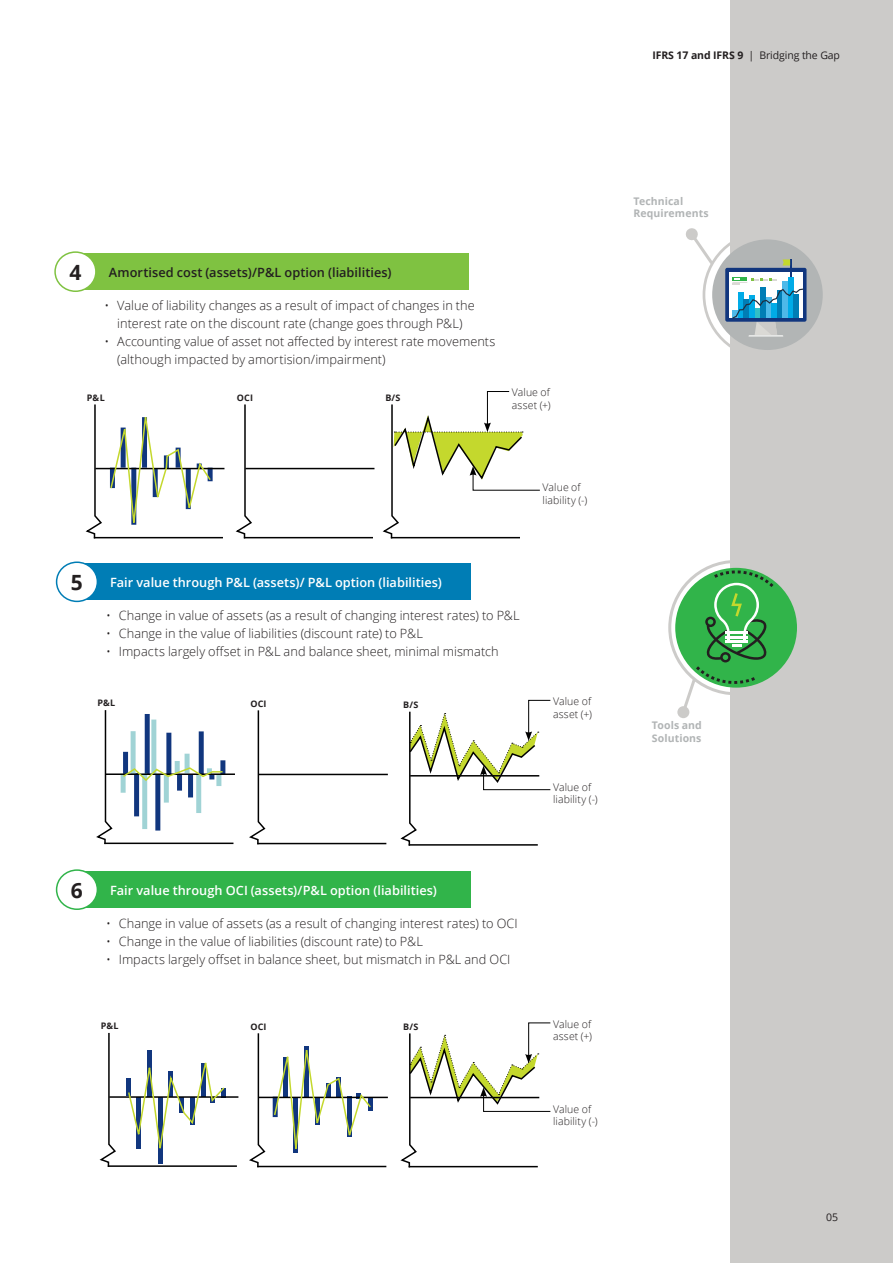
<style>
.page{position:relative;width:893px;height:1263px;background:#fff}
.page>*{position:absolute;margin:0;border:0;box-sizing:border-box;transform-origin:0 0}
.t1{font:700 21px "Open Sans";color:#231f20}
.t2{font:300 12.75px/18px "Open Sans";color:#231f20;text-align:center}
.t3{font:600 12.75px "Open Sans";color:#fff}
.t4{font:600 12.75px "Open Sans";letter-spacing:.005em;color:#231f20}
.t5{font:300 10.5px/12.6px "Open Sans";letter-spacing:.01em;color:#231f20}
.t6{font:700 10.5px/12.6px "Open Sans";letter-spacing:.01em;color:#b1b4b5}
.t7{font:10.5px "Open Sans";letter-spacing:-.01em;color:#231f20}
.t8{font:700 9px "Open Sans";letter-spacing:.02em;color:#231f20}
.s1{font-weight:700}
</style>
<div class="page">
<div style="left:730px;top:0;width:163px;height:1263px;background:#cccbc9"></div>
<div style="left:126px;top:1078px;width:5px;height:18px;background:#11367e"></div>
<div style="left:147px;top:1050px;width:5px;height:46px;background:#11367e"></div>
<div style="left:158px;top:1097px;width:5px;height:66px;background:#11367e"></div>
<div style="left:368px;top:1097px;width:5px;height:14px;background:#11367e"></div>
<div style="left:76px;top:254px;width:393px;height:36px;background:#7fc241"></div>
<div style="left:55px;top:252px;width:41px;height:39px;background:#fff;border-radius:50%"></div>
<div style="left:54px;top:251px;width:43px;height:41px;border:2px solid #7fc241;border-radius:50%"></div>
<div style="left:78px;top:564px;width:392px;height:36px;background:#007db5"></div>
<div style="left:57px;top:562px;width:40px;height:39px;background:#fff;border-radius:50%"></div>
<div style="left:56px;top:561px;width:42px;height:41px;border:2px solid #007db5;border-radius:50%"></div>
<div style="left:78px;top:871px;width:392px;height:37px;background:#31b44a"></div>
<div style="left:57px;top:870px;width:40px;height:39px;background:#fff;border-radius:50%"></div>
<div style="left:56px;top:869px;width:42px;height:41px;border:2px solid #31b44a;border-radius:50%"></div>
<svg style="left:235px;top:404px;width:18px;height:135px"></svg>
<hr style="left:245px;top:468px;width:129px;height:1px;background:#010101">
<hr style="left:244px;top:537px;width:129px;height:1px;background:#010101">
<svg style="left:85px;top:404px;width:18px;height:135px"></svg>
<hr style="left:95px;top:468px;width:129px;height:1px;background:#010101">
<hr style="left:94px;top:537px;width:129px;height:1px;background:#010101">
<svg style="left:249px;top:710px;width:18px;height:135px"></svg>
<hr style="left:259px;top:774px;width:129px;height:1px;background:#010101">
<hr style="left:257px;top:843px;width:129px;height:1px;background:#010101">
<svg style="left:249px;top:1033px;width:18px;height:135px"></svg>
<hr style="left:259px;top:1097px;width:129px;height:1px;background:#010101">
<hr style="left:257px;top:1166px;width:129px;height:1px;background:#010101">
<svg style="left:99px;top:1032px;width:17px;height:135px"></svg>
<hr style="left:109px;top:1096px;width:129px;height:2px;background:#010101">
<hr style="left:108px;top:1165px;width:129px;height:2px;background:#010101">
<svg style="left:686px;top:228px;width:30px;height:39px"></svg>
<div style="left:712px;top:239px;width:111px;height:111px;background:#b2b5b5;border-radius:50%"></div>
<div style="left:725px;top:268px;width:81px;height:54px;background:#11367e;border-radius:2px"></div>
<div style="left:729px;top:272px;width:73px;height:46px;background:#fff"></div>
<svg style="left:732px;top:259px;width:71px;height:78px"></svg>
<div style="left:703px;top:230px;width:128px;height:129px;border:3px solid #cccbc9;border-radius:50%"></div>
<div style="left:675px;top:568px;width:122px;height:120px;background:#31b44a;border-radius:50%"></div>
<div style="left:668px;top:560px;width:135px;height:135px;border:3px solid #cccbc9;border-radius:50%"></div>
<svg style="left:680px;top:570px;width:93px;height:146px"></svg>
<div style="left:677px;top:706px;width:12px;height:12px;background:#cccbc9;border-radius:50%"></div>
<svg style="left:273px;top:1046px;width:99px;height:107px"></svg>
<svg style="left:127px;top:1062px;width:99px;height:87px"></svg>
<svg style="left:96px;top:710px;width:18px;height:135px"></svg>
<hr style="left:104px;top:842px;width:129px;height:2px;background:#010101">
<hr style="left:106px;top:773px;width:129px;height:2px;background:#010101">
<svg style="left:121px;top:714px;width:104px;height:116px"></svg>
<svg style="left:109px;top:417px;width:104px;height:120px"></svg>
<svg style="left:382px;top:391px;width:158px;height:148px"></svg>
<svg style="left:400px;top:1022px;width:151px;height:146px"></svg>
<svg style="left:400px;top:700px;width:151px;height:146px"></svg>
<p class="t7" style="left:652px;top:48px;width:189px"><span class="s1">IFRS 17 and IFRS 9</span> | Bridging the Gap</p>
<h1 class="t1" style="left:69px;top:258px;width:13px">4</h1>
<p class="t4" style="left:109px;top:264px;width:284px">Amortised cost (assets)/P&amp;L option (liabilities)</p>
<p class="t2" style="left:105px;top:296px;width:372px">• Value of liability changes as a result of impact of changes in the interest rate on the discount rate (change goes through P&amp;L)</p>
<p class="t2" style="left:117px;top:332px;width:380px;text-align:left;text-indent:-13px">• Accounting value of asset not affected by interest rate movements (although impacted by amortision/impairment)</p>
<p class="t8" style="left:87px;top:391px;width:19px">P&amp;L</p>
<p class="t8" style="left:237px;top:391px;width:18px">OCI</p>
<p class="t8" style="left:385px;top:391px;width:17px">B/S</p>
<p class="t5" style="left:512px;top:386px;width:40px">Value of asset (+)</p>
<p class="t5" style="left:543px;top:481px;width:46px">Value of liability (-)</p>
<h1 class="t1" style="left:71px;top:568px;width:13px">5</h1>
<p class="t3" style="left:110px;top:574px;width:333px">Fair value through P&amp;L (assets)/ P&amp;L option (liabilities)</p>
<p class="t2" style="left:106px;top:606px;width:415px">• Change in value of assets (as a result of changing interest rates) to P&amp;L</p>
<p class="t2" style="left:106px;top:624px;width:318px">• Change in the value of liabilities (discount rate) to P&amp;L</p>
<p class="t2" style="left:106px;top:642px;width:394px">• Impacts largely offset in P&amp;L and balance sheet, minimal mismatch</p>
<p class="t8" style="left:97px;top:697px;width:19px">P&amp;L</p>
<p class="t8" style="left:403px;top:698px;width:17px">B/S</p>
<p class="t8" style="left:250px;top:697px;width:18px">OCI</p>
<p class="t5" style="left:553px;top:695px;width:40px">Value of asset (+)</p>
<p class="t5" style="left:553px;top:780px;width:46px">Value of liability (-)</p>
<h1 class="t1" style="left:71px;top:875px;width:13px">6</h1>
<p class="t3" style="left:110px;top:882px;width:328px">Fair value through OCI (assets)/P&amp;L option (liabilities)</p>
<p class="t2" style="left:106px;top:914px;width:413px">• Change in value of assets (as a result of changing interest rates) to OCI</p>
<p class="t2" style="left:106px;top:932px;width:318px">• Change in the value of liabilities (discount rate) to P&amp;L</p>
<p class="t2" style="left:106px;top:950px;width:406px">• Impacts largely offset in balance sheet, but mismatch in P&amp;L and OCI</p>
<p class="t8" style="left:101px;top:1020px;width:19px">P&amp;L</p>
<p class="t8" style="left:250px;top:1020px;width:18px">OCI</p>
<p class="t8" style="left:403px;top:1020px;width:17px">B/S</p>
<p class="t5" style="left:553px;top:1017px;width:40px">Value of asset (+)</p>
<p class="t5" style="left:553px;top:1102px;width:46px">Value of liability (-)</p>
<p class="t6" style="left:633px;top:194px;width:77px">Technical<br>Requirements</p>
<p class="t6" style="left:652px;top:719px;width:51px">Tools and<br>Solutions</p>
<p class="t7" style="left:826px;top:1210px;width:13px">05</p>
</div>
